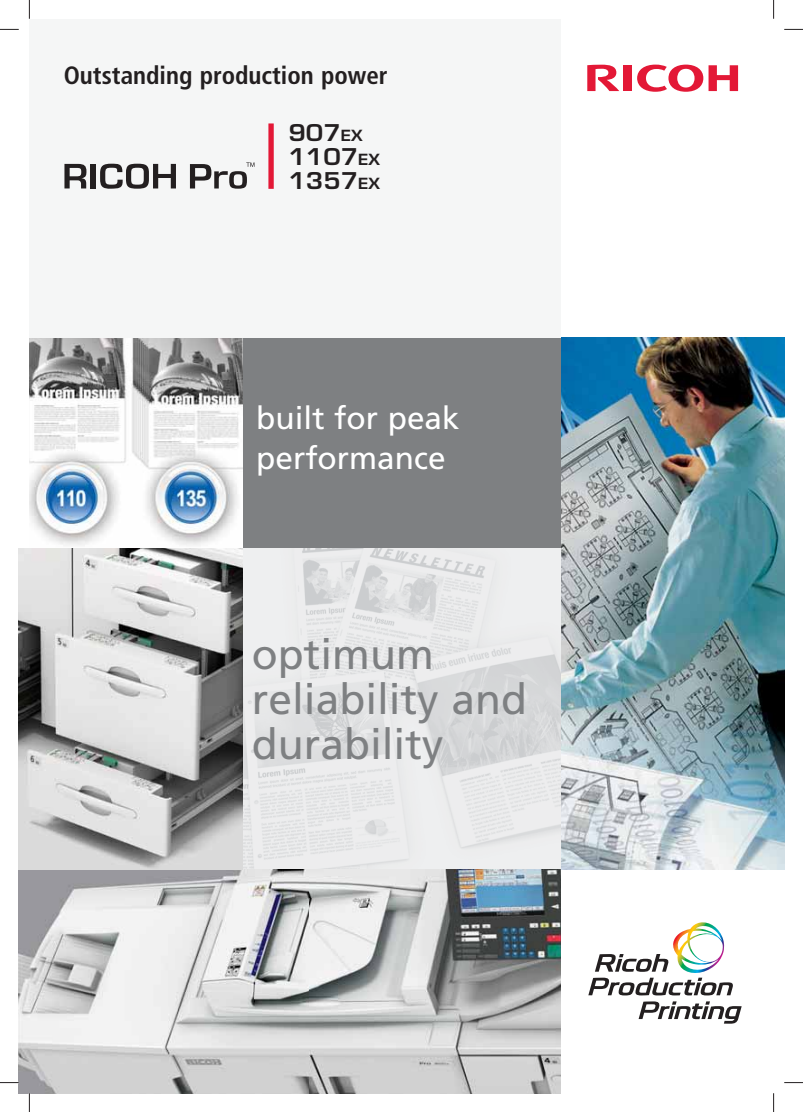
<style>
.page{position:relative;width:803px;height:1112px;background:#fff}
.page>*{position:absolute;margin:0;border:0;box-sizing:border-box;transform-origin:0 0}
.t1{font:42.5px/45px "Frutiger";color:#7e8082}
.t2{font:31.5px/40px "Frutiger";color:#fff}
.t3{font:700 condensed 25px "Frutiger";color:#231f20}
.t4{font:600 22.5px "Eurostile";color:#231f20;scale:1.1 1}
.s1{font-size:15px}
</style>
<div class="page">
<div style="left:242px;top:337px;width:319px;height:211px;background:#7e8082"></div>
<img style="left:561px;top:337px;width:223px;height:532px">
<img style="left:29px;top:338px;width:213px;height:207px">
<img style="left:242px;top:548px;width:319px;height:321px">
<div style="left:29px;top:19px;width:532px;height:318px;background:#f5f6f6"></div>
<svg style="left:19px;top:869px;width:542px;height:223px"></svg>
<svg style="left:19px;top:548px;width:223px;height:321px;background:#b7b8b7"></svg>
<svg style="left:637px;top:65px;width:101px;height:27px"></svg>
<div style="left:623px;top:65px;width:9px;height:26px;background:#e31836"></div>
<svg style="left:587px;top:65px;width:32px;height:26px"></svg>
<svg style="left:638px;top:1001px;width:104px;height:22px"></svg>
<svg style="left:588px;top:922px;width:145px;height:73px"></svg>
<svg style="left:190px;top:162px;width:64px;height:27px"></svg>
<svg style="left:64px;top:164px;width:22px;height:24px"></svg>
<div style="left:91px;top:164px;width:5px;height:24px;background:#231f20"></div>
<svg style="left:100px;top:164px;width:76px;height:25px"></svg>
<div style="left:268px;top:123px;width:6px;height:66px;background:#e31836"></div>
<svg style="left:0;top:29px;width:19px;height:1px"></svg>
<svg style="left:784px;top:29px;width:19px;height:1px"></svg>
<svg style="left:0;top:1081px;width:19px;height:2px"></svg>
<svg style="left:784px;top:1082px;width:19px;height:1px"></svg>
<svg style="left:29px;top:0;width:1px;height:19px"></svg>
<svg style="left:29px;top:1092px;width:1px;height:19px"></svg>
<svg style="left:773px;top:0;width:1px;height:19px"></svg>
<svg style="left:773px;top:1093px;width:1px;height:18px"></svg>
<p class="t3" style="left:64px;top:65px;width:325px">Outstanding production power</p>
<p class="t4" style="left:288px;top:124px;width:69px">907<span class="s1">EX</span></p>
<p class="t4" style="left:288px;top:148px;width:85px">1107<span class="s1">EX</span></p>
<p class="t4" style="left:288px;top:172px;width:85px">1357<span class="s1">EX</span></p>
<p class="t2" style="left:256px;top:400px;width:205px">built for peak performance</p>
<p class="t1" style="left:252px;top:634px;width:277px">optimum reliability and durability</p>
</div>
